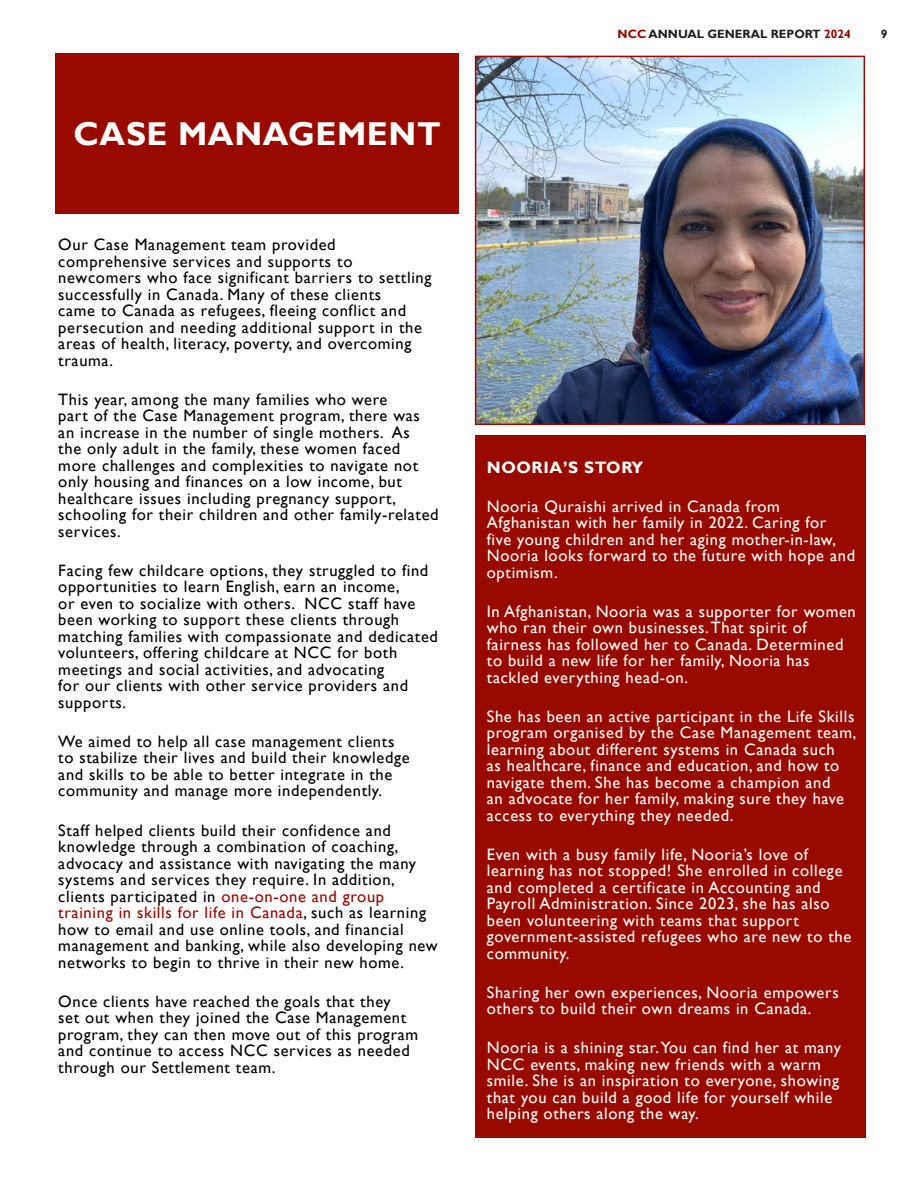
<style>
.page{position:relative;width:918px;height:1188px;background:#fff}
.page>*{position:absolute;margin:0;border:0;box-sizing:border-box;transform-origin:0 0}
.t1{font:700 33px "Gill Sans";letter-spacing:.02em;color:#fff}
.Body_Text{font:16.5px/16.5px "Gill Sans";letter-spacing:.04em;color:#000}
.Body_Text-2{font:16.5px/16.5px "Gill Sans";letter-spacing:.04em;color:#fff}
.Body_Text-3{font:700 16.5px "Gill Sans";letter-spacing:.04em;color:#fff}
.Page_Header{font:700 12px "Gill Sans";color:#231f20}
.s1{color:#980900}
</style>
<div class="page">
<div style="left:55px;top:53px;width:404px;height:161px;background:#980900"></div>
<div style="left:475px;top:436px;width:391px;height:702px;background:#980900"></div>
<img style="left:478px;top:59px;width:384px;height:363px">
<div style="left:475px;top:56px;width:390px;height:369px;border:2px solid #980900"></div>
<p class="t1" style="left:74px;top:114px;width:369px">CASE MANAGEMENT</p>
<p class="Body_Text" style="left:58px;top:237px;width:375px">Our Case Management team provided comprehensive services and supports to newcomers who face significant barriers to settling successfully in Canada. Many of these clients<br>came to Canada as refugees, fleeing conflict and persecution and needing additional support in the areas of health, literacy, poverty, and overcoming trauma.</p>
<p class="Body_Text" style="left:58px;top:391px;width:382px">This year, among the many families who were<br>part of the Case Management program, there was an increase in the number of single mothers. As<br>the only adult in the family, these women faced more challenges and complexities to navigate not only housing and finances on a low income, but healthcare issues including pregnancy support, schooling for their children and other family-related services.</p>
<p class="Body_Text" style="left:58px;top:562px;width:381px">Facing few childcare options, they struggled to find opportunities to learn English, earn an income,<br>or even to socialize with others. NCC staff have been working to support these clients through matching families with compassionate and dedicated volunteers, offering childcare at NCC for both meetings and social activities, and advocating<br>for our clients with other service providers and supports.</p>
<p class="Body_Text" style="left:58px;top:733px;width:353px">We aimed to help all case management clients to stabilize their lives and build their knowledge and skills to be able to better integrate in the community and manage more independently.</p>
<p class="Body_Text" style="left:58px;top:822px;width:381px">Staff helped clients build their confidence and knowledge through a combination of coaching, advocacy and assistance with navigating the many systems and services they require. In addition, clients participated in <span class="s1">one-on-one and group training in skills for life in Canada</span>, such as learning how to email and use online tools, and financial management and banking, while also developing new networks to begin to thrive in their new home.</p>
<p class="Body_Text" style="left:58px;top:993px;width:361px">Once clients have reached the goals that they<br>set out when they joined the Case Management program, they can then move out of this program and continue to access NCC services as needed through our Settlement team.</p>
<p class="Page_Header" style="left:618px;top:27px;width:235px"><span class="s1">NCC</span> ANNUAL GENERAL REPORT <span class="s1">2024</span></p>
<p class="Page_Header" style="left:881px;top:27px;width:8px">9</p>
<p class="Body_Text-3" style="left:487px;top:457px;width:158px">NOORIA’S STORY</p>
<p class="Body_Text-2" style="left:487px;top:498px;width:370px">Nooria Quraishi arrived in Canada from Afghanistan with her family in 2022. Caring for five young children and her aging mother-in-law, Nooria looks forward to the future with hope and optimism.</p>
<p class="Body_Text-2" style="left:487px;top:603px;width:371px">In Afghanistan, Nooria was a supporter for women who ran their own businesses. That spirit of fairness has followed her to Canada. Determined to build a new life for her family, Nooria has tackled everything head-on.</p>
<p class="Body_Text-2" style="left:487px;top:708px;width:371px">She has been an active participant in the Life Skills program organised by the Case Management team, learning about different systems in Canada such<br>as healthcare, finance and education, and how to navigate them. She has become a champion and<br>an advocate for her family, making sure they have access to everything they needed.</p>
<p class="Body_Text-2" style="left:487px;top:846px;width:366px">Even with a busy family life, Nooria’s love of learning has not stopped! She enrolled in college and completed a certificate in Accounting and Payroll Administration. Since 2023, she has also been volunteering with teams that support government-assisted refugees who are new to the community.</p>
<p class="Body_Text-2" style="left:487px;top:984px;width:353px">Sharing her own experiences, Nooria empowers others to build their own dreams in Canada.</p>
<p class="Body_Text-2" style="left:487px;top:1040px;width:356px">Nooria is a shining star. You can find her at many NCC events, making new friends with a warm smile. She is an inspiration to everyone, showing that you can build a good life for yourself while helping others along the way.</p>
</div>
